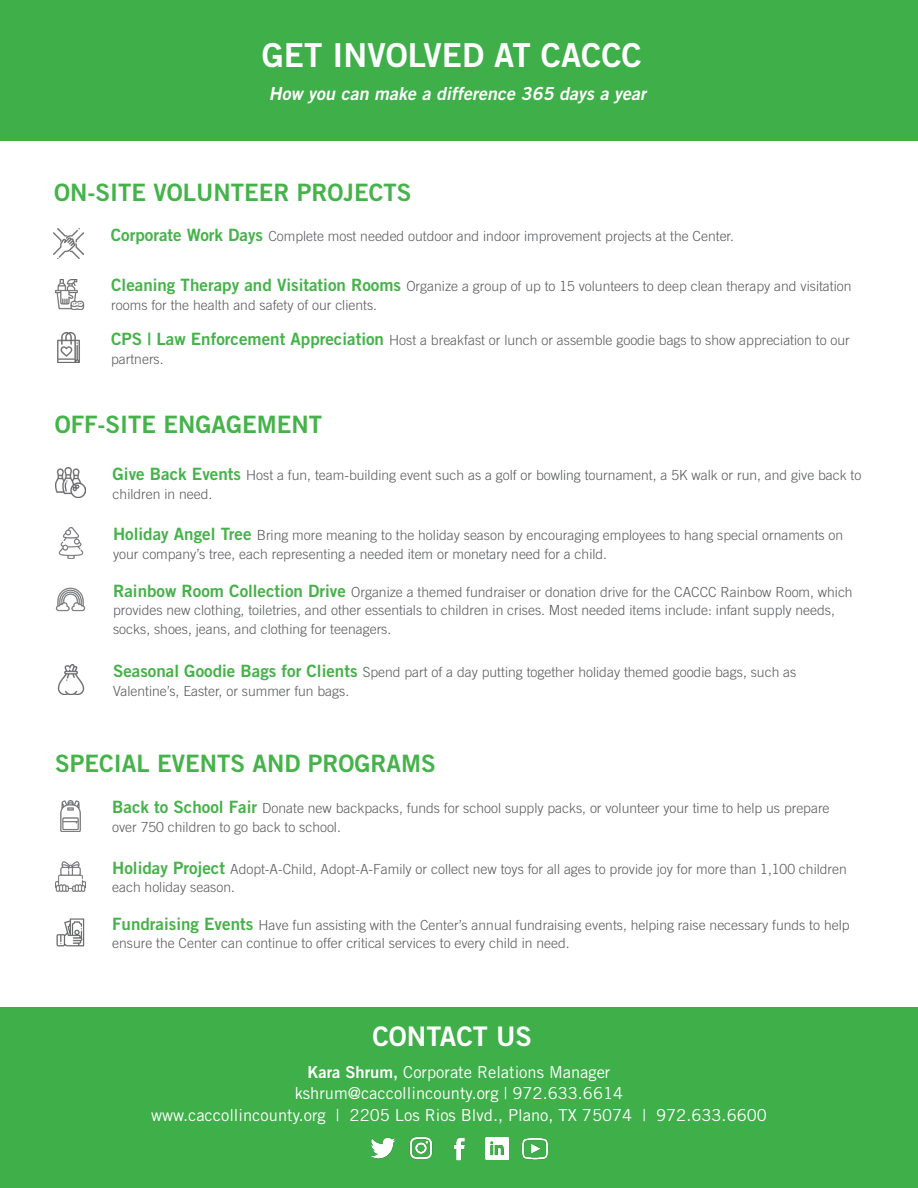
<style>
.page{position:relative;width:918px;height:1188px;background:#fff}
.page>*{position:absolute;margin:0;border:0;box-sizing:border-box;transform-origin:0 0}
.t1{font:33px "Trade Gothic LT Std Bd 2";color:#fff}
.t2{font:27px "Trade Gothic LT Std Bd 2";color:#fff}
.t3{font:24px "Trade Gothic LT Std Bd 2";color:#44b349}
.t4{font:italic 18px "Trade Gothic LT Std Bd 2";color:#fff}
.t5{font:16.5px "Trade Gothic LT Std";color:#fff}
.t6{font:300 13.95px/18.6px "Trade Gothic LT Std";color:#595a5c}
.s1{font-family:"Trade Gothic LT Std Bd 2";font-weight:400;font-size:16.95px;color:#45b249}
.s2{font-family:"Trade Gothic LT Std Bd 2"}
</style>
<div class="page">
<div style="left:0;top:1008px;width:918px;height:180px;background:#3eaf49"></div>
<div style="left:0;top:0;width:918px;height:140px;background:#3eaf49"></div>
<img style="left:454px;top:1137px;width:11px;height:24px">
<img style="left:409px;top:1137px;width:24px;height:23px">
<img style="left:371px;top:1137px;width:25px;height:22px">
<img style="left:522px;top:1138px;width:26px;height:22px">
<img style="left:54px;top:229px;width:30px;height:30px">
<img style="left:54px;top:279px;width:30px;height:30px">
<img style="left:57px;top:333px;width:23px;height:30px">
<img style="left:56px;top:468px;width:30px;height:30px">
<img style="left:58px;top:528px;width:26px;height:30px">
<img style="left:56px;top:587px;width:30px;height:25px">
<img style="left:57px;top:665px;width:28px;height:30px">
<img style="left:60px;top:801px;width:21px;height:30px">
<img style="left:55px;top:861px;width:30px;height:30px">
<img style="left:56px;top:918px;width:29px;height:29px">
<img style="left:486px;top:1137px;width:22px;height:23px">
<p class="t1" style="left:262px;top:35px;width:381px">GET INVOLVED AT CACCC</p>
<p class="t4" style="left:269px;top:83px;width:383px">How you can make a difference 365 days a year</p>
<p class="t3" style="left:54px;top:177px;width:359px">ON-SITE VOLUNTEER PROJECTS</p>
<p class="t6" style="left:111px;top:227px;width:625px"><span class="s1">Corporate Work Days</span> Complete most needed outdoor and indoor improvement projects at the Center.</p>
<p class="t6" style="left:111px;top:277px;width:742px"><span class="s1">Cleaning Therapy and Visitation Rooms</span> Organize a group of up to 15 volunteers to deep clean therapy and visitation rooms for the health and safety of our clients.</p>
<p class="t6" style="left:111px;top:331px;width:740px"><span class="s1">CPS | Law Enforcement Appreciation</span> Host a breakfast or lunch or assemble goodie bags to show appreciation to our partners.</p>
<p class="t3" style="left:55px;top:409px;width:269px">OFF-SITE ENGAGEMENT</p>
<p class="t6" style="left:113px;top:466px;width:750px"><span class="s1">Give Back Events</span> Host a fun, team-building event such as a golf or bowling tournament, a 5K walk or run, and give back to children in need.</p>
<p class="t6" style="left:113px;top:526px;width:732px"><span class="s1">Holiday Angel Tree</span> Bring more meaning to the holiday season by encouraging employees to hang special ornaments on your company’s tree, each representing a needed item or monetary need for a child.</p>
<p class="t6" style="left:113px;top:582px;width:741px"><span class="s1">Rainbow Room Collection Drive</span> Organize a themed fundraiser or donation drive for the CACCC Rainbow Room, which provides new clothing, toiletries, and other essentials to children in crises. Most needed items include: infant supply needs, socks, shoes, jeans, and clothing for teenagers.</p>
<p class="t6" style="left:113px;top:663px;width:685px"><span class="s1">Seasonal Goodie Bags for Clients</span> Spend part of a day putting together holiday themed goodie bags, such as<br>Valentine’s, Easter, or summer fun bags.</p>
<p class="t3" style="left:55px;top:749px;width:382px">SPECIAL EVENTS AND PROGRAMS</p>
<p class="t6" style="left:112px;top:799px;width:719px"><span class="s1">Back to School Fair</span> Donate new backpacks, funds for school supply packs, or volunteer your time to help us prepare over 750 children to go back to school.</p>
<p class="t6" style="left:112px;top:859px;width:736px"><span class="s1">Holiday Project</span> Adopt-A-Child, Adopt-A-Family or collect new toys for all ages to provide joy for more than 1,100 children each holiday season.</p>
<p class="t6" style="left:112px;top:915px;width:739px"><span class="s1">Fundraising Events</span> Have fun assisting with the Center’s annual fundraising events, helping raise necessary funds to help ensure the Center can continue to offer critical services to every child in need.</p>
<p class="t2" style="left:372px;top:1020px;width:161px">CONTACT US</p>
<p class="t5" style="left:308px;top:1062px;width:304px"><span class="s2">Kara Shrum,</span> Corporate Relations Manager</p>
<p class="t5" style="left:295px;top:1083px;width:330px">kshrum@caccollincounty.org | 972.633.6614</p>
<p class="t5" style="left:151px;top:1105px;width:617px">www.caccollincounty.org | 2205 Los Rios Blvd., Plano, TX 75074 | 972.633.6600</p>
</div>
